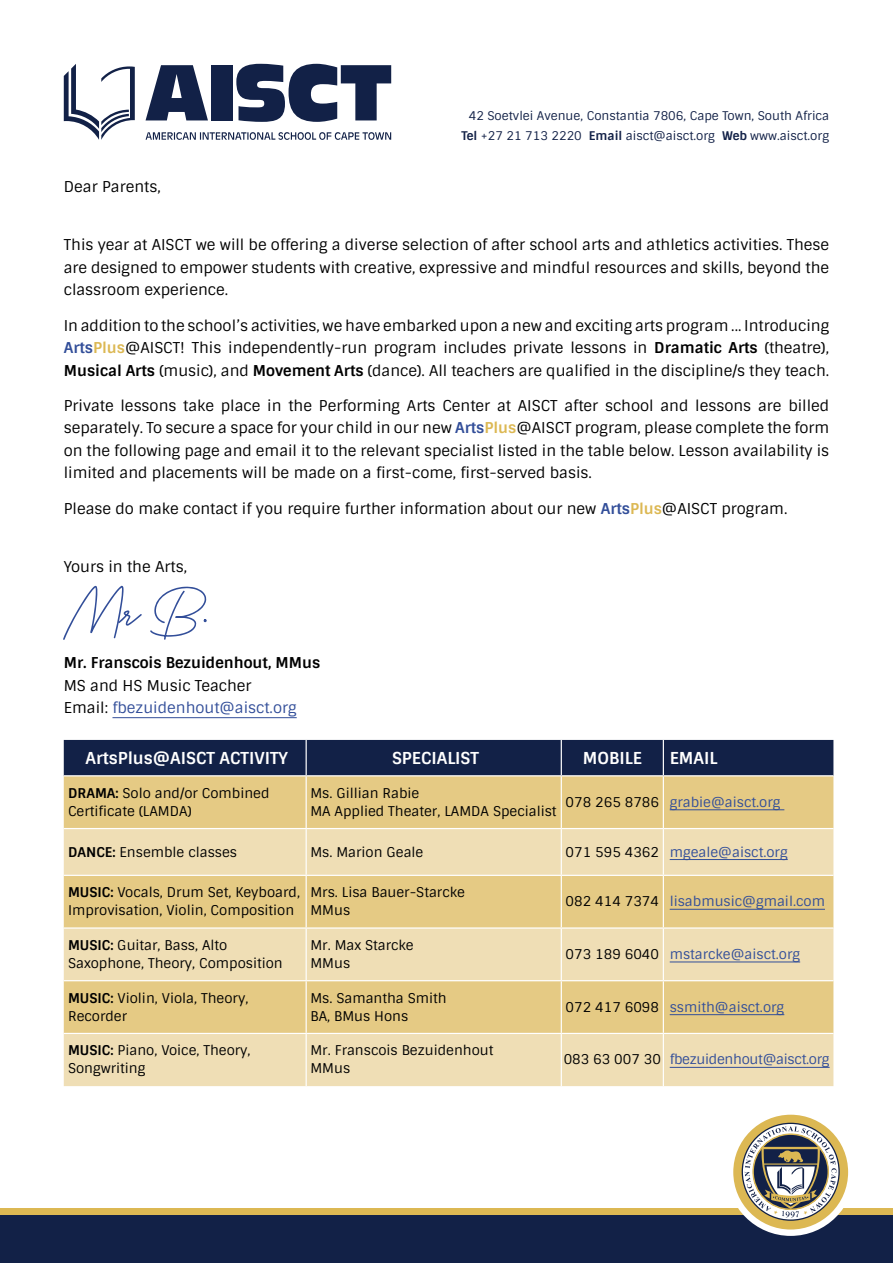
<style>
.page{position:relative;width:893px;height:1263px;background:#fff}
.page>*{position:absolute;margin:0;border:0;box-sizing:border-box;transform-origin:0 0}
.t1{font:700 90px "Sidecar";color:#324e99}
.t2{font:700 16.5px "Sintony";color:#fff}
.t3{font:15px/22.5px "Sintony";color:#000;text-align:justify}
.t4{font:700 15px "Sintony";color:#000}
.t5{font:13.5px/18px "Sintony";color:#000}
.t6{font:13.5px "Sintony";color:#324e99}
.t7{font:13.5px "Sintony";letter-spacing:-.02em;color:#324e99}
.t8{font:12px/19.5px "Sintony";color:#122147;text-align:right}
.s1{font-weight:700}
.s2{font-weight:700;color:#324e99}
.s3{font-weight:700;color:#dcb853}
.s4{color:#324e99}
.s5{color:#000}
</style>
<div class="page">
<div style="left:0;top:1209px;width:893px;height:54px;background:#122147"></div>
<div style="left:0;top:1209px;width:893px;height:6px;background:#dcb853"></div>
<div style="left:727px;top:1108px;width:127px;height:128px;background:#fff;border-radius:50%"></div>
<svg style="left:733px;top:1115px;width:115px;height:114px;background:#cfb25f"></svg>
<svg style="left:745px;top:1126px;width:92px;height:91px"></svg>
<svg style="left:146px;top:132px;width:245px;height:8px"></svg>
<svg style="left:146px;top:65px;width:62px;height:55px"></svg>
<div style="left:212px;top:65px;width:21px;height:55px;background:#122147"></div>
<svg style="left:236px;top:64px;width:155px;height:58px"></svg>
<svg style="left:64px;top:64px;width:71px;height:76px"></svg>
<hr style="left:112px;top:717px;width:185px;height:1px;background:#324e99">
<div style="left:64px;top:740px;width:769px;height:35px;background:#122147"></div>
<div style="left:64px;top:776px;width:769px;height:52px;background:#e5ca84"></div>
<svg style="left:64px;top:829px;width:769px;height:257px;background:#ead5a1"></svg>
<hr style="left:306px;top:740px;width:1px;height:35px;background:#fff">
<hr style="left:561px;top:740px;width:1px;height:35px;background:#fff">
<hr style="left:663px;top:740px;width:1px;height:35px;background:#fff">
<hr style="left:306px;top:776px;width:1px;height:52px;background:#fff">
<hr style="left:561px;top:776px;width:1px;height:52px;background:#fff">
<hr style="left:663px;top:776px;width:1px;height:52px;background:#fff">
<hr style="left:306px;top:829px;width:1px;height:46px;background:#fff">
<hr style="left:561px;top:829px;width:1px;height:46px;background:#fff">
<hr style="left:663px;top:829px;width:1px;height:46px;background:#fff">
<hr style="left:64px;top:875px;width:242px;height:1px;background:#fff">
<hr style="left:306px;top:875px;width:255px;height:1px;background:#fff">
<hr style="left:306px;top:876px;width:1px;height:51px;background:#fff">
<hr style="left:561px;top:875px;width:102px;height:1px;background:#fff">
<hr style="left:561px;top:876px;width:1px;height:51px;background:#fff">
<hr style="left:663px;top:875px;width:170px;height:1px;background:#fff">
<hr style="left:663px;top:876px;width:1px;height:51px;background:#fff">
<hr style="left:64px;top:927px;width:242px;height:2px;background:#fff">
<hr style="left:306px;top:927px;width:255px;height:2px;background:#fff">
<hr style="left:306px;top:929px;width:1px;height:51px;background:#fff">
<hr style="left:561px;top:927px;width:102px;height:2px;background:#fff">
<hr style="left:561px;top:929px;width:1px;height:51px;background:#fff">
<hr style="left:663px;top:927px;width:170px;height:2px;background:#fff">
<hr style="left:663px;top:929px;width:1px;height:51px;background:#fff">
<hr style="left:64px;top:980px;width:242px;height:1px;background:#fff">
<hr style="left:306px;top:980px;width:255px;height:1px;background:#fff">
<hr style="left:306px;top:981px;width:1px;height:52px;background:#fff">
<hr style="left:561px;top:980px;width:102px;height:1px;background:#fff">
<hr style="left:561px;top:981px;width:1px;height:52px;background:#fff">
<hr style="left:663px;top:980px;width:170px;height:1px;background:#fff">
<hr style="left:663px;top:981px;width:1px;height:52px;background:#fff">
<hr style="left:64px;top:1033px;width:242px;height:1px;background:#fff">
<hr style="left:306px;top:1033px;width:255px;height:1px;background:#fff">
<hr style="left:306px;top:1034px;width:1px;height:52px;background:#fff">
<hr style="left:561px;top:1033px;width:102px;height:1px;background:#fff">
<hr style="left:561px;top:1034px;width:1px;height:52px;background:#fff">
<hr style="left:663px;top:1033px;width:170px;height:1px;background:#fff">
<hr style="left:663px;top:1034px;width:1px;height:52px;background:#fff">
<hr style="left:670px;top:809px;width:114px;height:1px;background:#324e99">
<hr style="left:670px;top:859px;width:118px;height:1px;background:#324e99">
<hr style="left:670px;top:909px;width:155px;height:1px;background:#324e99">
<hr style="left:670px;top:962px;width:130px;height:1px;background:#324e99">
<hr style="left:670px;top:1014px;width:114px;height:1px;background:#324e99">
<hr style="left:670px;top:1067px;width:160px;height:1px;background:#324e99">
<p class="t3" style="left:64px;top:175px;width:98px">Dear Parents,</p>
<p class="t8" style="left:461px;top:106px;width:369px">42 Soetvlei Avenue, Constantia 7806, Cape Town, South Africa<br><span class="s1">Tel</span> +27 21 713 2220 <span class="s1">Email</span> aisct@aisct.org <span class="s1">Web</span> www.aisct.org</p>
<p class="t3" style="left:64px;top:234px;width:767px">This year at AISCT we will be offering a diverse selection of after school arts and athletics activities. These are designed to empower students with creative, expressive and mindful resources and skills, beyond the classroom experience.</p>
<p class="t3" style="left:64px;top:314px;width:767px">In addition to the school’s activities, we have embarked upon a new and exciting arts program ... Introducing <span class="s2">Arts</span><span class="s3">Plus</span>@AISCT! This independently-run program includes private lessons in <span class="s1">Dramatic Arts</span> (theatre), <span class="s1">Musical Arts</span> (music), and <span class="s1">Movement Arts</span> (dance). All teachers are qualified in the discipline/s they teach.</p>
<p class="t3" style="left:64px;top:394px;width:767px">Private lessons take place in the Performing Arts Center at AISCT after school and lessons are billed separately. To secure a space for your child in our new <span class="s2">Arts</span><span class="s3">Plus</span>@AISCT program, please complete the form on the following page and email it to the relevant specialist listed in the table below. Lesson availability is limited and placements will be made on a first-come, first-served basis.</p>
<p class="t3" style="left:64px;top:497px;width:725px">Please do make contact if you require further information about our new <span class="s2">Arts</span><span class="s3">Plus</span>@AISCT program.</p>
<p class="t3" style="left:64px;top:556px;width:125px">Yours in the Arts,</p>
<h1 class="t1" style="left:64px;top:538px;width:150px">Mr B.</h1>
<p class="t4" style="left:64px;top:653px;width:258px">Mr. Franscois Bezuidenhout, MMus</p>
<p class="t3" style="left:64px;top:674px;width:234px">MS and HS Music Teacher<br>Email: <span class="s4">fbezuidenhout@aisct.org</span></p>
<p class="t2" style="left:86px;top:747px;width:204px">ArtsPlus@AISCT ACTIVITY</p>
<p class="t2" style="left:392px;top:747px;width:89px">SPECIALIST</p>
<p class="t2" style="left:583px;top:747px;width:61px">MOBILE</p>
<p class="t2" style="left:670px;top:747px;width:49px">EMAIL</p>
<p class="t5" style="left:68px;top:784px;width:203px"><span class="s1">DRAMA:</span> Solo and/or Combined<br>Certificate (LAMDA)</p>
<p class="t5" style="left:310px;top:784px;width:248px">Ms. Gillian Rabie<br>MA Applied Theater, LAMDA Specialist</p>
<p class="t6" style="left:566px;top:793px;width:216px"><span class="s5">078 265 8786</span> grabie@aisct.org</p>
<p class="t5" style="left:68px;top:843px;width:170px"><span class="s1">DANCE:</span> Ensemble classes</p>
<p class="t5" style="left:310px;top:843px;width:114px">Ms. Marion Geale</p>
<p class="t6" style="left:566px;top:843px;width:224px"><span class="s5">071 595 4362</span> mgeale@aisct.org</p>
<p class="t5" style="left:68px;top:884px;width:233px"><span class="s1">MUSIC:</span> Vocals, Drum Set, Keyboard,<br>Improvisation, Violin, Composition</p>
<p class="t5" style="left:310px;top:884px;width:156px">Mrs. Lisa Bauer-Starcke<br>MMus</p>
<p class="t6" style="left:566px;top:893px;width:261px"><span class="s5">082 414 7374</span> lisabmusic@gmail.com</p>
<p class="t5" style="left:68px;top:936px;width:216px"><span class="s1">MUSIC:</span> Guitar, Bass, Alto<br>Saxophone, Theory, Composition</p>
<p class="t5" style="left:310px;top:936px;width:105px">Mr. Max Starcke<br>MMus</p>
<p class="t6" style="left:566px;top:946px;width:236px"><span class="s5">073 189 6040</span> mstarcke@aisct.org</p>
<p class="t5" style="left:68px;top:989px;width:182px"><span class="s1">MUSIC:</span> Violin, Viola, Theory,<br>Recorder</p>
<p class="t5" style="left:310px;top:989px;width:138px">Ms. Samantha Smith<br>BA, BMus Hons</p>
<p class="t6" style="left:566px;top:998px;width:220px"><span class="s5">072 417 6098</span> ssmith@aisct.org</p>
<p class="t5" style="left:68px;top:1042px;width:184px"><span class="s1">MUSIC:</span> Piano, Voice, Theory,<br>Songwriting</p>
<p class="t5" style="left:310px;top:1042px;width:184px">Mr. Franscois Bezuidenhout<br>MMus</p>
<p class="t7" style="left:564px;top:1051px;width:267px"><span class="s5">083 63 007 30</span> fbezuidenhout@aisct.org</p>
</div>
